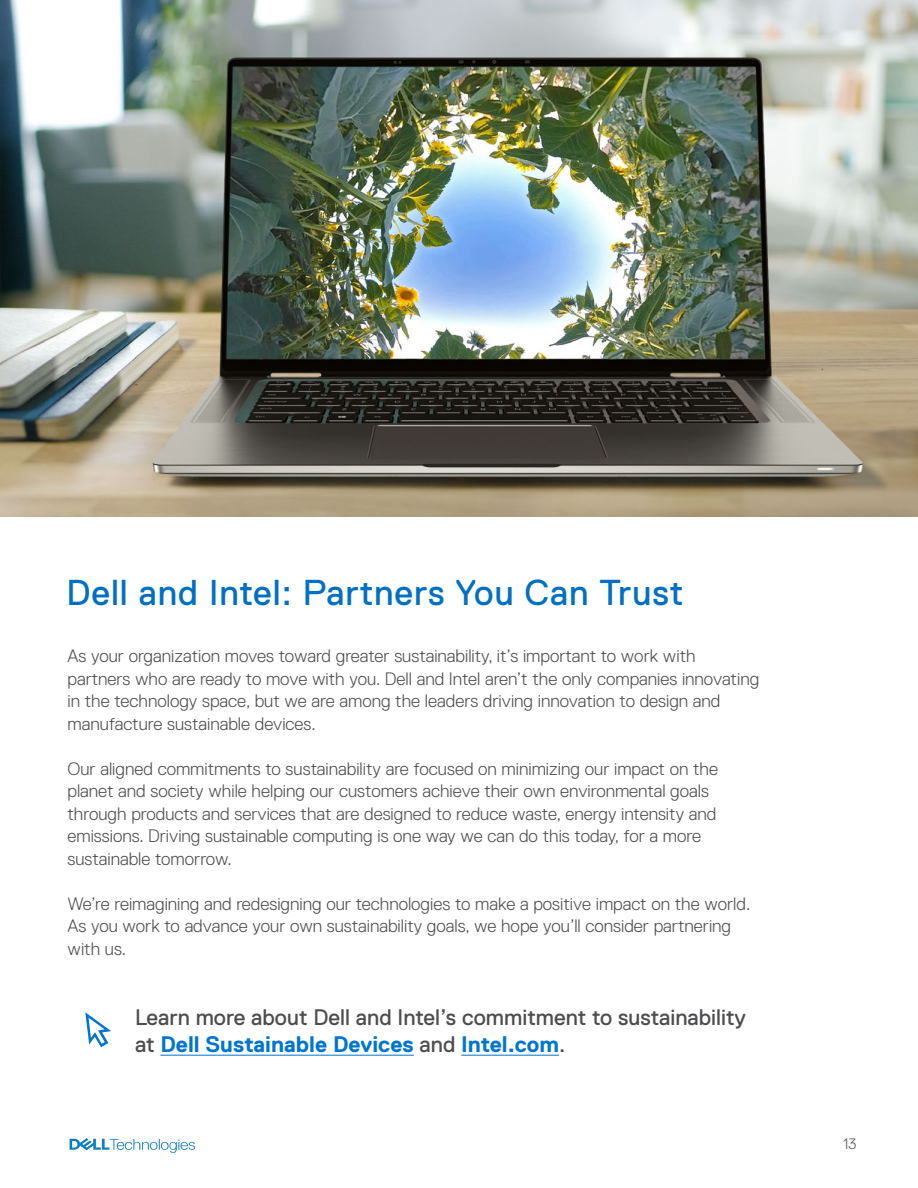
<style>
.page{position:relative;width:918px;height:1188px;background:#fff}
.page>*{position:absolute;margin:0;border:0;box-sizing:border-box;transform-origin:0 0}
.t1{font:36px "Dell Replica";letter-spacing:.025em;color:#0070c4}
.t2{font:22.5px/27px "Dell Replica";color:#4d4d4f}
.t3{font:300 18px/22.5px "Dell Replica";color:#4d4d4f}
.t4{font:300 15px "Dell Replica";color:#4d4d4f}
.s1{font-weight:700;color:#0075cf}
</style>
<div class="page">
<svg style="left:70px;top:1138px;width:125px;height:15px"></svg>
<hr style="left:160px;top:1055px;width:254px;height:1px;background:#0075cf">
<hr style="left:461px;top:1055px;width:98px;height:1px;background:#0075cf">
<svg style="left:85px;top:1012px;width:26px;height:35px"></svg>
<img style="left:0;top:0;width:918px;height:516px">
<h1 class="t1" style="left:66px;top:573px;width:619px">Dell and Intel: Partners You Can Trust</h1>
<p class="t3" style="left:68px;top:645px;width:693px">As your organization moves toward greater sustainability, it’s important to work with partners who are ready to move with you. Dell and Intel aren’t the only companies innovating in the technology space, but we are among the leaders driving innovation to design and manufacture sustainable devices.</p>
<p class="t3" style="left:68px;top:757px;width:652px">Our aligned commitments to sustainability are focused on minimizing our impact on the planet and society while helping our customers achieve their own environmental goals through products and services that are designed to reduce waste, energy intensity and emissions. Driving sustainable computing is one way we can do this today, for a more sustainable tomorrow.</p>
<p class="t3" style="left:68px;top:892px;width:684px">We’re reimagining and redesigning our technologies to make a positive impact on the world.<br>As you work to advance your own sustainability goals, we hope you’ll consider partnering with us.</p>
<p class="t2" style="left:135px;top:1004px;width:613px">Learn more about Dell and Intel’s commitment to sustainability at <span class="s1">Dell Sustainable Devices</span> and <span class="s1">Intel.com</span>.</p>
<p class="t4" style="left:843px;top:1135px;width:15px">13</p>
</div>
